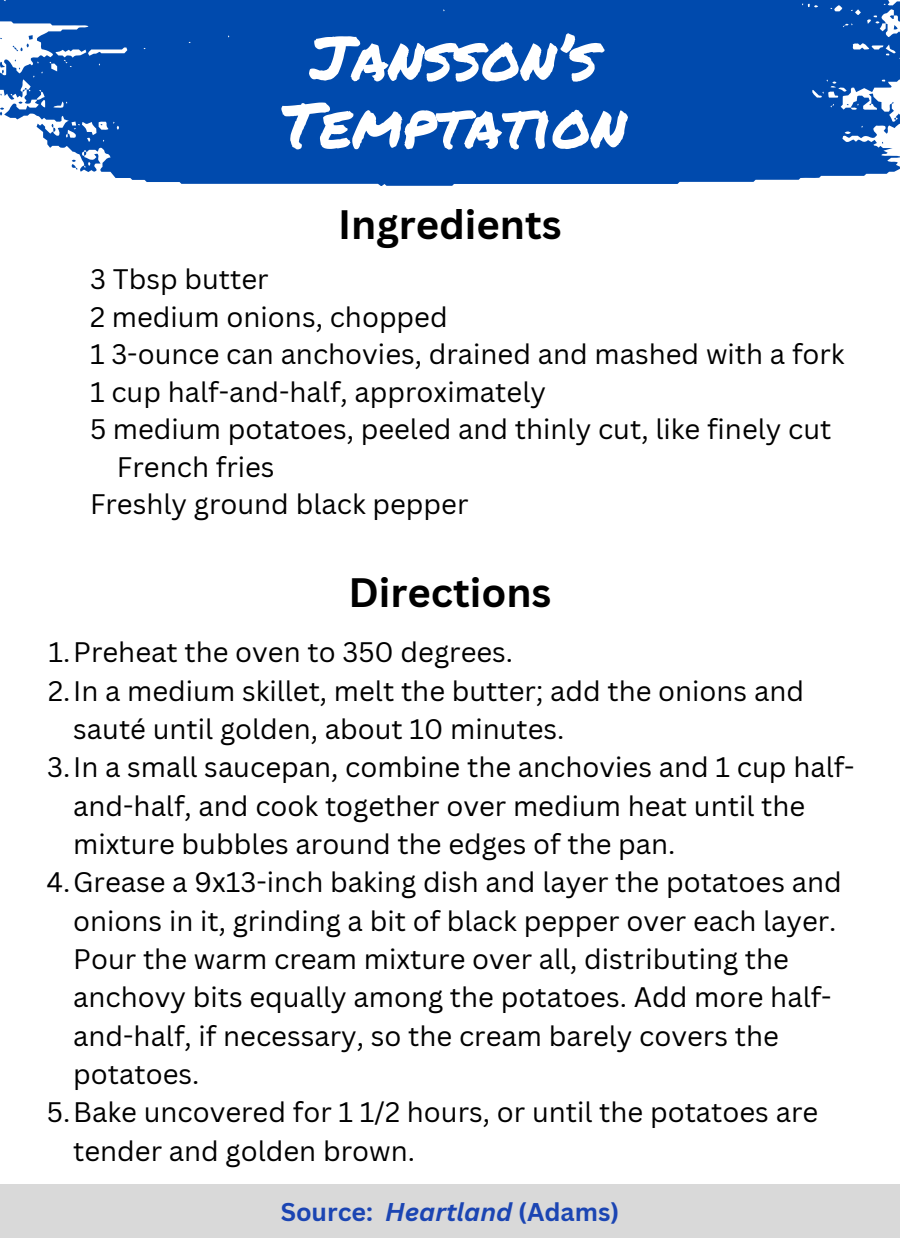
<style>
.page{position:relative;width:900px;height:1260px;background:#fff}
.page>*{position:absolute;margin:0;border:0;box-sizing:border-box;transform-origin:0 0}
.t1{font:62.5px/67.5px "Permanent Marker";color:#fff;text-align:center}
.t2{font:700 40px "Canva Sans";color:#000}
.t3{font:27.5px/38.2px "Canva Sans";color:#000}
.t4{font:700 25px "Canva Sans";color:#1b45b3}
.s1{font-style:italic}
</style>
<div class="page">
<svg style="left:0;top:0;width:900px;height:186px;background:#1559b3"></svg>
<svg style="left:890px;top:14px;width:4px;height:5px"></svg>
<svg style="left:894px;top:25px;width:4px;height:5px"></svg>
<svg style="left:51px;top:124px;width:4px;height:8px"></svg>
<svg style="left:0;top:107px;width:4px;height:9px"></svg>
<svg style="left:18px;top:101px;width:5px;height:3px"></svg>
<svg style="left:0;top:62px;width:5px;height:12px"></svg>
<svg style="left:13px;top:35px;width:20px;height:17px"></svg>
<svg style="left:23px;top:88px;width:4px;height:4px"></svg>
<svg style="left:71px;top:159px;width:7px;height:11px"></svg>
<div style="left:0;top:1184px;width:900px;height:54px;background:#d9d9d9"></div>
<p class="t1" style="left:281px;top:22px;width:347px">Jansson’s<br>Temptation</p>
<h1 class="t2" style="left:338px;top:196px;width:225px">Ingredients</h1>
<h2 class="t3" style="left:90px;top:259px;width:180px">3 Tbsp butter</h2>
<p class="t3" style="left:90px;top:297px;width:359px">2 medium onions, chopped</p>
<p class="t3" style="left:90px;top:334px;width:756px">1 3-ounce can anchovies, drained and mashed with a fork</p>
<p class="t3" style="left:90px;top:372px;width:457px">1 cup half-and-half, approximately</p>
<p class="t3" style="left:90px;top:409px;width:743px">5 medium potatoes, peeled and thinly cut, like finely cut</p>
<p class="t3" style="left:117px;top:447px;width:159px">French fries</p>
<p class="t3" style="left:90px;top:484px;width:380px">Freshly ground black pepper</p>
<p class="t2" style="left:348px;top:564px;width:205px">Directions</p>
<h2 class="t3" style="left:49px;top:632px;width:466px">1.Preheat the oven to 350 degrees.</h2>
<p class="t3" style="left:73px;top:671px;width:732px;text-indent:-25px">2.In a medium skillet, melt the butter; add the onions and sauté until golden, about 10 minutes.</p>
<p class="t3" style="left:73px;top:747px;width:783px;text-indent:-26px">3.In a small saucepan, combine the anchovies and 1 cup half&shy;and-half, and cook together over medium heat until the mixture bubbles around the edges of the pan.</p>
<p class="t3" style="left:73px;top:862px;width:770px;text-indent:-27px">4.Grease a 9x13-inch baking dish and layer the potatoes and onions in it, grinding a bit of black pepper over each layer.<br>Pour the warm cream mixture over all, distributing the anchovy bits equally among the potatoes. Add more half&shy;and-half, if necessary, so the cream barely covers the potatoes.</p>
<p class="t3" style="left:73px;top:1092px;width:747px;text-indent:-26px">5.Bake uncovered for 1 1/2 hours, or until the potatoes are tender and golden brown.</p>
<p class="t4" style="left:281px;top:1194px;width:340px">Source: <span class="s1">Heartland</span> (Adams)</p>
</div>
